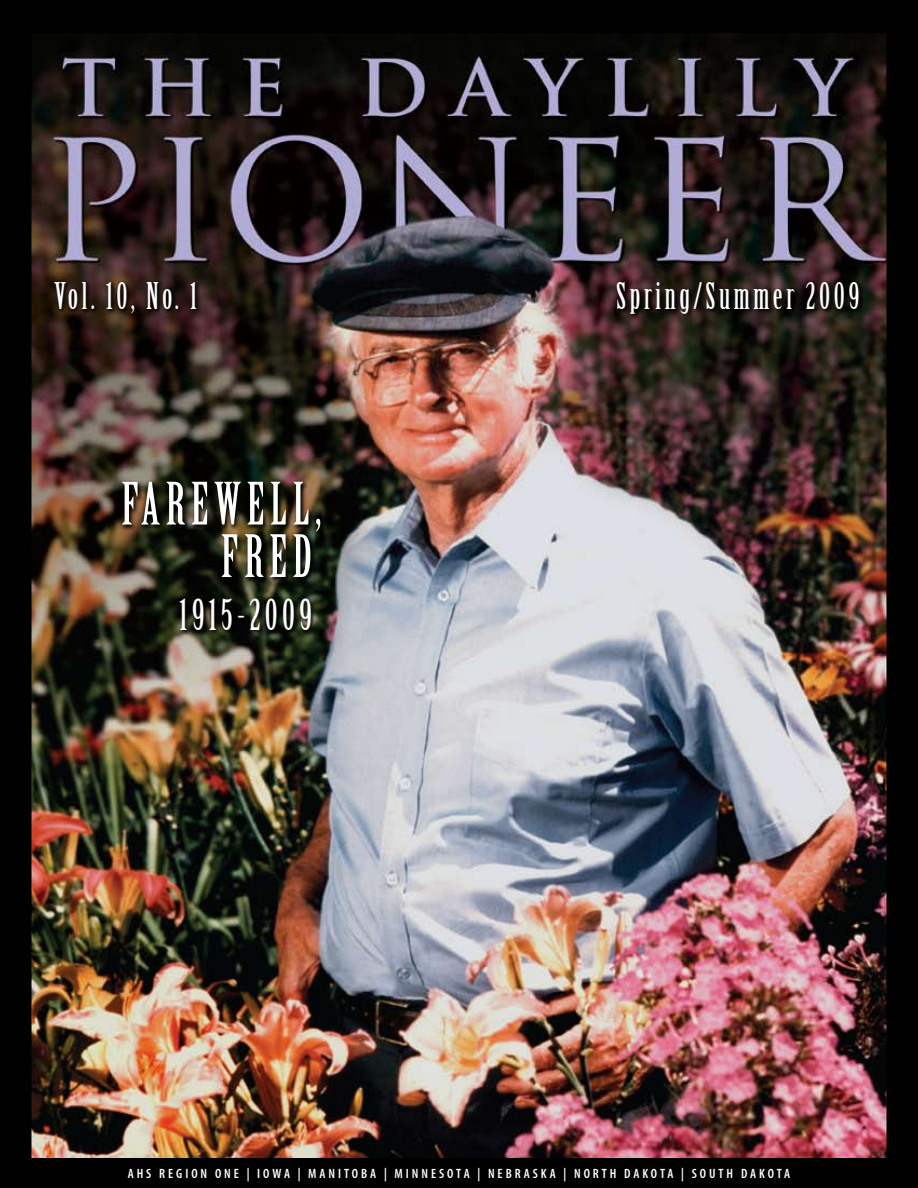
<style>
.page{position:relative;width:918px;height:1188px;background:#fff}
.page>*{position:absolute;margin:0;border:0;box-sizing:border-box;transform-origin:0 0}
.t1{font:57px/52.5px "Birch Std";letter-spacing:.1em;color:#fff;text-align:right}
.t2{font:42px "Birch Std";letter-spacing:.1em;color:#fff}
.t3{font:36px "Birch Std";letter-spacing:.1em;color:#fff}
.t4{font:600 condensed 13.5px "Myriad Pro";letter-spacing:.22em;color:#fff}
</style>
<div class="page">
<img style="left:0;top:0;width:918px;height:1188px">
<img style="left:51px;top:278px;width:813px;height:357px">
<div style="left:0;top:865px;width:19px;height:323px;background:#000"></div>
<h3 class="t3" style="left:54px;top:275px;width:145px">Vol. 10, No. 1</h3>
<h3 class="t3" style="left:616px;top:275px;width:245px">Spring/Summer 2009</h3>
<h1 class="t1" style="left:121px;top:479px;width:201px">FAREWELL,<br>FRED</h1>
<h2 class="t2" style="left:180px;top:591px;width:134px">1915-2009</h2>
<p class="t4" style="left:128px;top:1165px;width:664px">AHS REGION ONE | IOWA | MANITOBA | MINNESOTA | NEBRASKA | NORTH DAKOTA | SOuTH DAKOTA</p>
</div>
